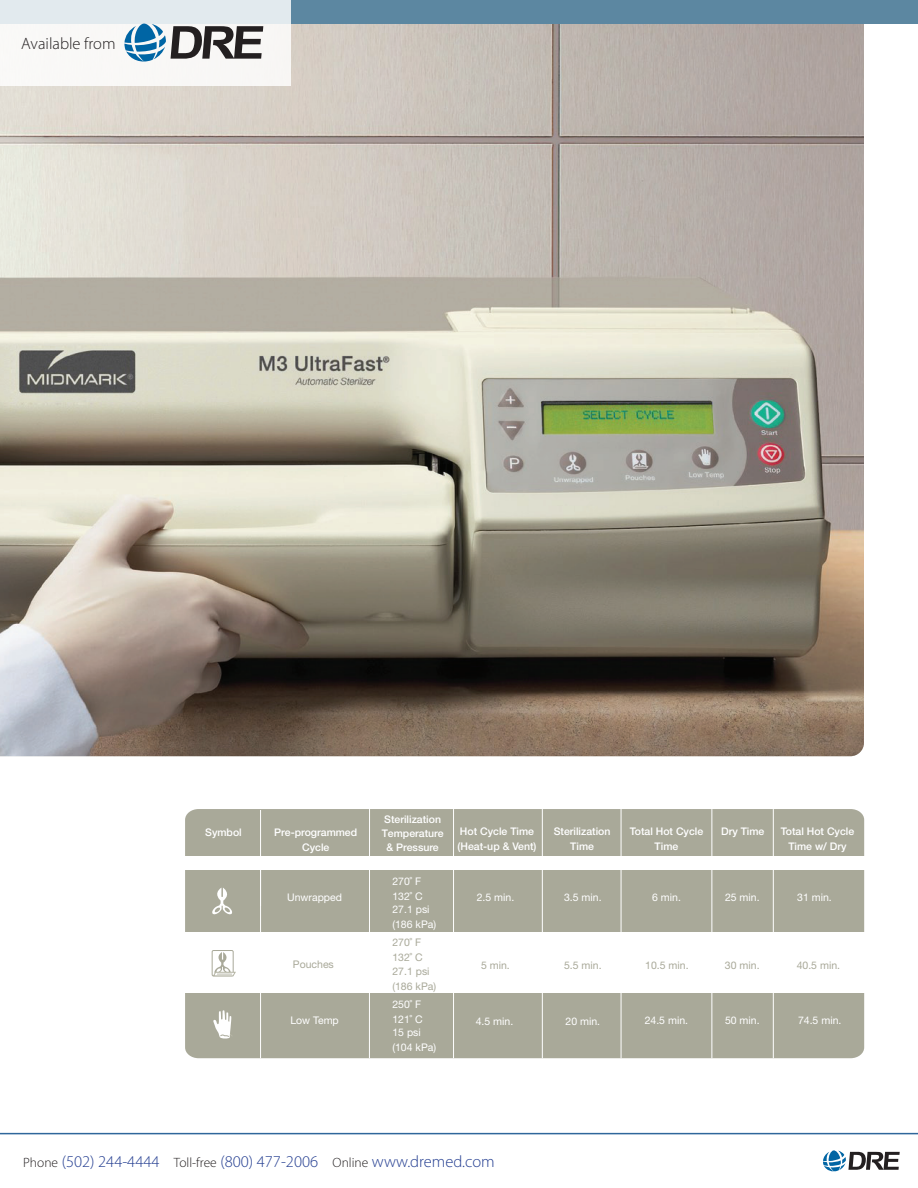
<style>
.page{position:relative;width:918px;height:1188px;background:#fff}
.page>*{position:absolute;margin:0;border:0;box-sizing:border-box;transform-origin:0 0}
.t1{font:300 16.5px "Myriad Pro";color:#243e91}
.t2{font:300 16.5px "Myriad Pro";color:#231f20}
.t3{font:500 10.5px/15px "Helvetica Neue";color:#fff;text-align:center}
.t4{font:10.5px "Helvetica Neue";color:#fff}
.t5{font:10.5px "Helvetica Neue";color:#a9a999}
.s1{font-size:13.5px;color:#231f20}
</style>
<div class="page">
<img style="left:0;top:24px;width:864px;height:732px">
<div style="left:0;top:0;width:918px;height:24px;background:#5c87a1"></div>
<div style="left:185px;top:870px;width:679px;height:62px;background:#a9a999"></div>
<div style="left:185px;top:994px;width:679px;height:64px;background:#a9a999"></div>
<div style="left:185px;top:809px;width:679px;height:47px;background:#a9a999"></div>
<hr style="left:260px;top:810px;width:1px;height:248px;background:#fff">
<hr style="left:369px;top:809px;width:1px;height:249px;background:#fff">
<hr style="left:453px;top:809px;width:1px;height:249px;background:#fff">
<hr style="left:542px;top:809px;width:1px;height:249px;background:#fff">
<hr style="left:621px;top:809px;width:1px;height:249px;background:#fff">
<div style="left:212px;top:950px;width:22px;height:26px;border:1px solid #a9a999"></div>
<svg style="left:213px;top:952px;width:23px;height:25px"></svg>
<svg style="left:212px;top:888px;width:20px;height:27px"></svg>
<hr style="left:712px;top:809px;width:1px;height:249px;background:#fff">
<hr style="left:773px;top:809px;width:1px;height:249px;background:#fff">
<svg style="left:213px;top:1010px;width:19px;height:29px"></svg>
<svg style="left:823px;top:1150px;width:77px;height:21px"></svg>
<hr style="left:0;top:1133px;width:918px;height:1px;background:#2f679b">
<div style="left:0;top:0;width:291px;height:86px;background:linear-gradient(to bottom,#e5ecef,#fffcf9)"></div>
<svg style="left:124px;top:24px;width:139px;height:38px"></svg>
<h1 class="t2" style="left:21px;top:34px;width:96px">Available from</h1>
<p class="t3" style="left:382px;top:812px;width:63px;line-height:14.2px">Sterilization<br>Temperature &amp; Pressure</p>
<p class="t3" style="left:554px;top:824px;width:58px">Sterilization<br>Time</p>
<p class="t3" style="left:205px;top:824px;width:38px">Symbol</p>
<p class="t3" style="left:458px;top:824px;width:80px;text-align:left">Hot Cycle Time (Heat-up &amp; Vent)</p>
<p class="t3" style="left:630px;top:824px;width:75px">Total Hot Cycle<br>Time</p>
<p class="t3" style="left:274px;top:824px;width:84px">Pre-programmed<br>Cycle</p>
<p class="t3" style="left:721px;top:824px;width:45px">Dry Time</p>
<p class="t3" style="left:781px;top:824px;width:75px">Total Hot Cycle<br>Time w/ Dry</p>
<p class="t4" style="left:287px;top:891px;width:56px">Unwrapped</p>
<p class="t5" style="left:293px;top:958px;width:43px">Pouches</p>
<p class="t4" style="left:290px;top:1014px;width:50px">Low Temp</p>
<p class="t4" style="left:392px;top:875px;width:30px">270˚ F</p>
<p class="t4" style="left:392px;top:918px;width:45px">(186 kPa)</p>
<p class="t4" style="left:392px;top:890px;width:32px">132˚ C</p>
<p class="t4" style="left:392px;top:903px;width:39px">27.1 psi</p>
<p class="t5" style="left:392px;top:951px;width:32px">132˚ C</p>
<p class="t5" style="left:392px;top:936px;width:30px">270˚ F</p>
<p class="t5" style="left:392px;top:980px;width:45px">(186 kPa)</p>
<p class="t5" style="left:392px;top:965px;width:39px">27.1 psi</p>
<p class="t4" style="left:392px;top:1013px;width:32px">121˚ C</p>
<p class="t4" style="left:392px;top:998px;width:30px">250˚ F</p>
<p class="t4" style="left:392px;top:1041px;width:45px">(104 kPa)</p>
<p class="t4" style="left:392px;top:1026px;width:30px">15 psi</p>
<p class="t4" style="left:477px;top:891px;width:39px">2.5 min.</p>
<p class="t5" style="left:481px;top:959px;width:30px">5 min.</p>
<p class="t4" style="left:476px;top:1015px;width:39px">4.5 min.</p>
<p class="t4" style="left:564px;top:891px;width:39px">3.5 min.</p>
<p class="t4" style="left:652px;top:891px;width:30px">6 min.</p>
<p class="t4" style="left:725px;top:891px;width:36px">25 min.</p>
<p class="t4" style="left:797px;top:891px;width:36px">31 min.</p>
<p class="t5" style="left:564px;top:959px;width:39px">5.5 min.</p>
<p class="t5" style="left:645px;top:959px;width:45px">10.5 min.</p>
<p class="t5" style="left:725px;top:959px;width:36px">30 min.</p>
<p class="t5" style="left:797px;top:959px;width:45px">40.5 min.</p>
<p class="t4" style="left:566px;top:1015px;width:36px">20 min.</p>
<p class="t4" style="left:645px;top:1014px;width:45px">24.5 min.</p>
<p class="t4" style="left:725px;top:1014px;width:36px">50 min.</p>
<p class="t4" style="left:798px;top:1014px;width:45px">74.5 min.</p>
<h1 class="t1" style="left:23px;top:1153px;width:473px"><span class="s1">Phone</span> (502) 244-4444 <span class="s1">Toll-free</span> (800) 477-2006 <span class="s1">Online</span> www.dremed.com</h1>
</div>
